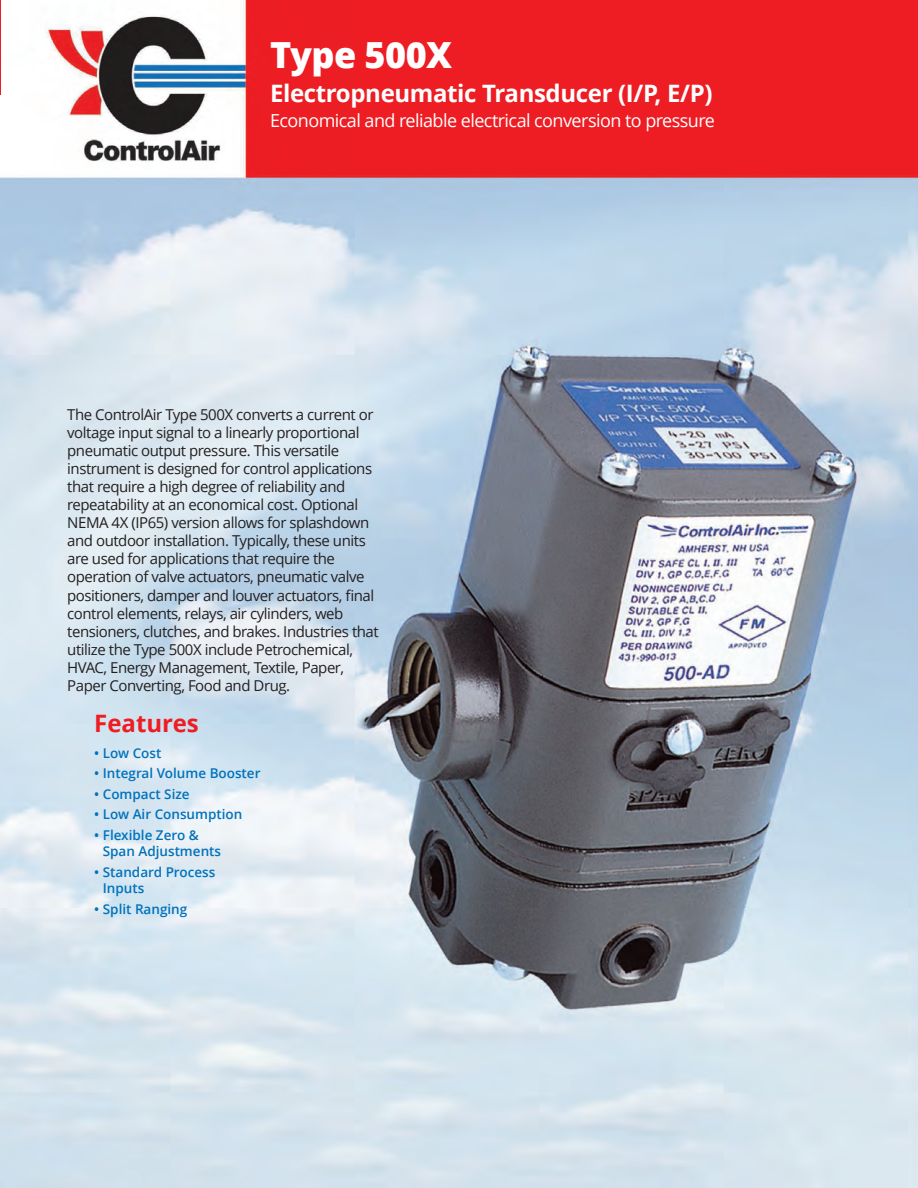
<style>
.page{position:relative;width:918px;height:1188px;background:#fff}
.page>*{position:absolute;margin:0;border:0;box-sizing:border-box;transform-origin:0 0}
.t1{font:800 36px "Open Sans";letter-spacing:-.015em;color:#fff}
.t2{font:700 24px "Open Sans";letter-spacing:-.015em;color:#fff}
.t3{font:700 24px "Open Sans";color:#ee1d23}
.t4{font:18px "Open Sans";letter-spacing:-.03em;color:#fff}
.t5{font:15px/18.1px "Open Sans";letter-spacing:-.03em;color:#231f20}
.t6{font:600 13.5px/16.4px "Open Sans";color:#0072bc}
</style>
<div class="page">
<img style="left:0;top:0;width:918px;height:1188px">
<h1 class="t1" style="left:270px;top:28px;width:184px">Type 500X</h1>
<h2 class="t2" style="left:270px;top:77px;width:444px">Electropneumatic Transducer (I/P, E/P)</h2>
<p class="t4" style="left:270px;top:108px;width:446px">Economical and reliable electrical conversion to pressure</p>
<p class="t5" style="left:67px;top:405px;width:313px">The ControlAir Type 500X converts a current or voltage input signal to a linearly proportional pneumatic output pressure. This versatile instrument is designed for control applications that require a high degree of reliability and repeatability at an economical cost. Optional NEMA 4X (IP65) version allows for splashdown and outdoor installation. Typically, these units are used for applications that require the operation of valve actuators, pneumatic valve positioners, damper and louver actuators, final control elements, relays, air cylinders, web tensioners, clutches, and brakes. Industries that utilize the Type 500X include Petrochemical, HVAC, Energy Management, Textile, Paper, Paper Converting, Food and Drug.</p>
<h2 class="t3" style="left:94px;top:707px;width:106px">Features</h2>
<p class="t6" style="left:94px;top:744px;width:69px">• Low Cost</p>
<p class="t6" style="left:94px;top:765px;width:168px">• Integral Volume Booster</p>
<p class="t6" style="left:94px;top:785px;width:97px">• Compact Size</p>
<p class="t6" style="left:94px;top:806px;width:150px">• Low Air Consumption</p>
<p class="t6" style="left:103px;top:827px;width:120px;text-indent:-8px">• Flexible Zero &amp;<br>Span Adjustments</p>
<p class="t6" style="left:103px;top:863px;width:114px;text-indent:-8px">• Standard Process<br>Inputs</p>
<p class="t6" style="left:94px;top:900px;width:95px">• Split Ranging</p>
</div>
